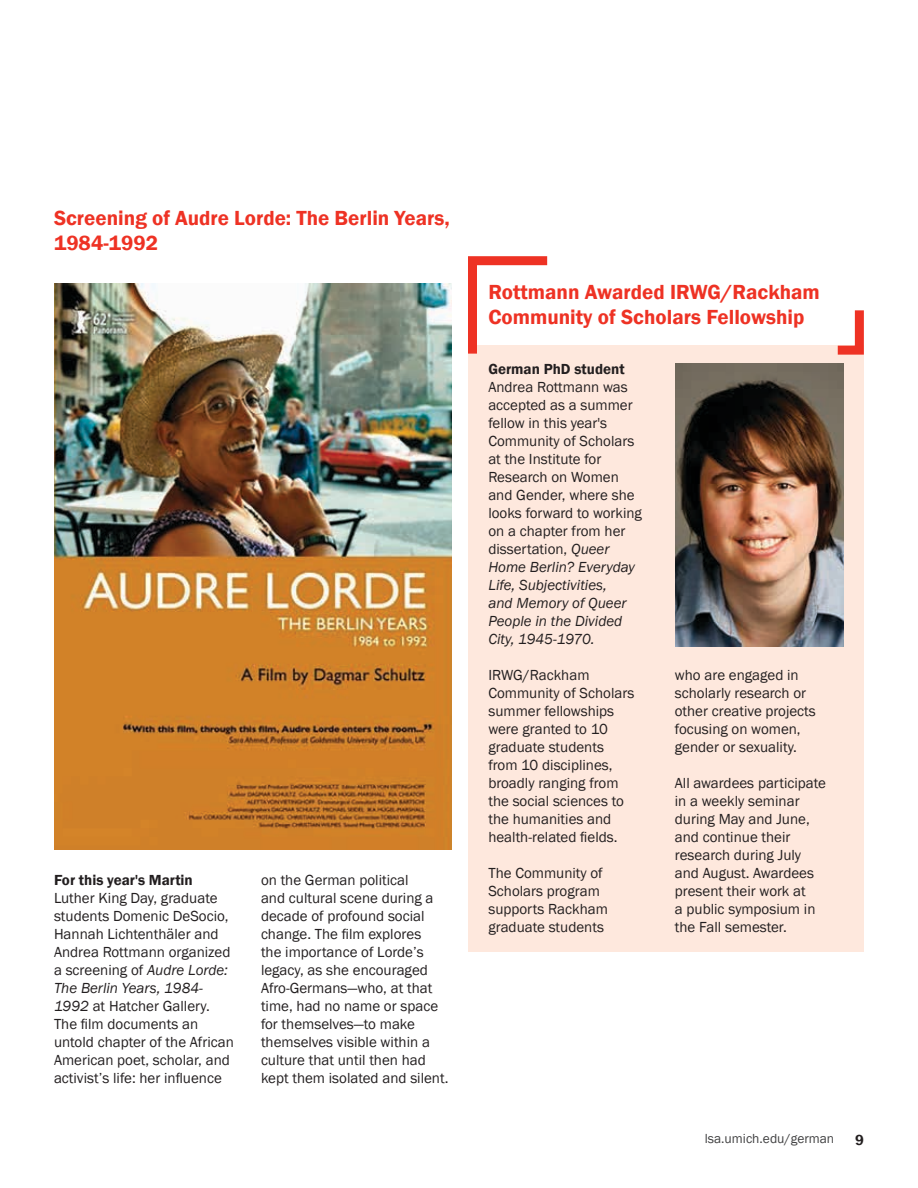
<style>
.page{position:relative;width:918px;height:1188px;background:#fff}
.page>*{position:absolute;margin:0;border:0;box-sizing:border-box;transform-origin:0 0}
.t1{font:600 21px/25.2px "Franklin Gothic";color:#ee3224}
.t2{font:15px/18px "Franklin Gothic";color:#231f20}
.t3{font:600 15px "Franklin Gothic";color:#231f20}
.t4{font:13.5px "Franklin Gothic";color:#414142}
.s1{font-style:italic}
</style>
<div class="page">
<div style="left:468px;top:345px;width:396px;height:607px;background:#fee8dd"></div>
<img style="left:676px;top:363px;width:167px;height:284px">
<img style="left:54px;top:284px;width:397px;height:565px">
<svg style="left:468px;top:256px;width:80px;height:98px"></svg>
<svg style="left:837px;top:310px;width:27px;height:45px"></svg>
<h1 class="t1" style="left:54px;top:206px;width:397px">Screening of Audre Lorde: The Berlin Years,<br>1984-1992</h1>
<p class="t3" style="left:54px;top:870px;width:140px">For this year's Martin</p>
<p class="t2" style="left:54px;top:889px;width:181px">Luther King Day, graduate students Domenic DeSocio,<br>Hannah Lichtenthäler and<br>Andrea Rottmann organized a screening of <span class="s1">Audre Lorde:<br>The Berlin Years, 1984-<br>1992</span> at Hatcher Gallery.<br>The film documents an untold chapter of the African<br>American poet, scholar, and activist’s life: her influence</p>
<p class="t2" style="left:261px;top:871px;width:189px">on the German political<br>and cultural scene during a decade of profound social change. The film explores<br>the importance of Lorde’s legacy, as she encouraged<br>Afro-Germans—who, at that time, had no name or space for themselves—to make themselves visible within a culture that until then had kept them isolated and silent.</p>
<h1 class="t1" style="left:488px;top:279px;width:333px">Rottmann Awarded IRWG/Rackham<br>Community of Scholars Fellowship</h1>
<p class="t3" style="left:488px;top:359px;width:138px">German PhD student</p>
<p class="t2" style="left:488px;top:378px;width:155px">Andrea Rottmann was accepted as a summer fellow in this year's<br>Community of Scholars at the Institute for<br>Research on Women and Gender, where she looks forward to working on a chapter from her dissertation, <span class="s1">Queer<br>Home Berlin? Everyday<br>Life, Subjectivities,<br>and Memory of Queer<br>People in the Divided<br>City, 1945-1970.</span></p>
<p class="t2" style="left:488px;top:666px;width:148px">IRWG/Rackham<br>Community of Scholars summer fellowships were granted to 10 graduate students from 10 disciplines, broadly ranging from the social sciences to the humanities and health-related fields.</p>
<p class="t2" style="left:488px;top:864px;width:121px">The Community of<br>Scholars program supports Rackham graduate students</p>
<p class="t2" style="left:675px;top:666px;width:143px">who are engaged in scholarly research or other creative projects focusing on women, gender or sexuality.</p>
<p class="t2" style="left:675px;top:774px;width:153px">All awardees participate in a weekly seminar during May and June, and continue their research during July and August. Awardees present their work at<br>a public symposium in the Fall semester.</p>
<p class="t4" style="left:705px;top:1131px;width:131px">lsa.umich.edu/german</p>
<p class="t3" style="left:855px;top:1130px;width:10px">9</p>
</div>
